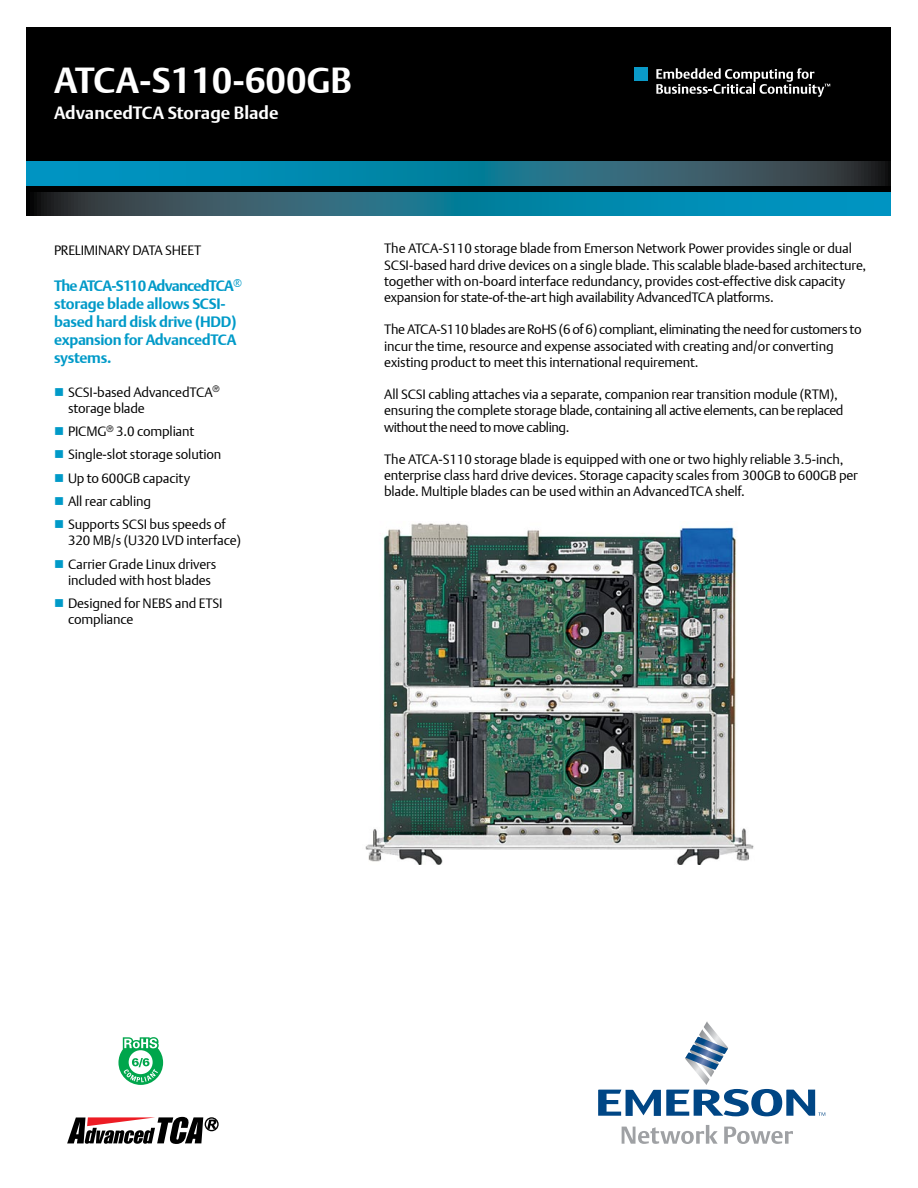
<style>
.page{position:relative;width:918px;height:1188px;background:#fff}
.page>*{position:absolute;margin:0;border:0;box-sizing:border-box;transform-origin:0 0}
.t1{font:700 36.15px "DTL Argo T";color:#fff}
.t2{font:700 17.7px "DTL Argo T";color:#fff}
.t3{font:700 15px/18px "DTL Argo T";letter-spacing:-.02em;color:#009ac8}
.t4{font:13.5px/16.2px "DTL Argo T Light";letter-spacing:-.01em;color:#000}
.s1{color:#009ac8}
</style>
<div class="page">
<div style="left:27px;top:27px;width:864px;height:189px;background:#000"></div>
<div style="left:635px;top:67px;width:13px;height:14px;background:#0a9ac8"></div>
<svg style="left:656px;top:68px;width:174px;height:29px"></svg>
<svg style="left:34px;top:192px;width:857px;height:24px;background:#18738d"></svg>
<svg style="left:27px;top:162px;width:864px;height:23px;background:#17748f"></svg>
<svg style="left:598px;top:1021px;width:227px;height:95px"></svg>
<svg style="left:622px;top:1125px;width:96px;height:19px"></svg>
<svg style="left:724px;top:1127px;width:69px;height:17px"></svg>
<svg style="left:67px;top:1117px;width:151px;height:27px"></svg>
<svg style="left:118px;top:1037px;width:45px;height:48px"></svg>
<img style="left:365px;top:523px;width:389px;height:342px">
<h1 class="t1" style="left:54px;top:59px;width:299px">ATCA-S110-600GB</h1>
<h2 class="t2" style="left:54px;top:102px;width:226px">AdvancedTCA Storage Blade</h2>
<p class="t4" style="left:54px;top:242px;width:149px">PRELIMINARY DATA SHEET</p>
<p class="t3" style="left:54px;top:276px;width:190px">The ATCA-S110 AdvancedTCA<sup>® </sup>storage blade allows SCSI&shy;based hard disk drive (HDD) expansion for AdvancedTCA systems.</p>
<p class="t4" style="left:68px;top:384px;width:153px;text-indent:-14px"><span class="s1">■</span> SCSI-based AdvancedTCA<sup>® </sup>storage blade</p>
<p class="t4" style="left:54px;top:423px;width:142px"><span class="s1">■</span> PICMG<sup>®</sup> 3.0 compliant</p>
<p class="t4" style="left:54px;top:446px;width:169px"><span class="s1">■</span> Single-slot storage solution</p>
<p class="t4" style="left:54px;top:470px;width:138px"><span class="s1">■</span> Up to 600GB capacity</p>
<p class="t4" style="left:54px;top:493px;width:99px"><span class="s1">■</span> All rear cabling</p>
<p class="t4" style="left:68px;top:516px;width:175px;text-indent:-14px"><span class="s1">■</span> Supports SCSI bus speeds of<br>320 MB/s (U320 LVD interface)</p>
<p class="t4" style="left:68px;top:556px;width:150px;text-indent:-14px"><span class="s1">■</span> Carrier Grade Linux drivers included with host blades</p>
<p class="t4" style="left:68px;top:595px;width:156px;text-indent:-14px"><span class="s1">■</span> Designed for NEBS and ETSI compliance</p>
<p class="t4" style="left:384px;top:240px;width:484px">The ATCA-S110 storage blade from Emerson Network Power provides single or dual SCSI-based hard drive devices on a single blade. This scalable blade-based architecture, together with on-board interface redundancy, provides cost-effective disk capacity expansion for state-of-the-art high availability AdvancedTCA platforms.</p>
<p class="t4" style="left:384px;top:321px;width:479px">The ATCA-S110 blades are RoHS (6 of 6) compliant, eliminating the need for customers to incur the time, resource and expense associated with creating and/or converting existing product to meet this international requirement.</p>
<p class="t4" style="left:384px;top:386px;width:461px">All SCSI cabling attaches via a separate, companion rear transition module (RTM), ensuring the complete storage blade, containing all active elements, can be replaced without the need to move cabling.</p>
<p class="t4" style="left:384px;top:451px;width:475px">The ATCA-S110 storage blade is equipped with one or two highly reliable 3.5-inch, enterprise class hard drive devices. Storage capacity scales from 300GB to 600GB per blade. Multiple blades can be used within an AdvancedTCA shelf.</p>
</div>
